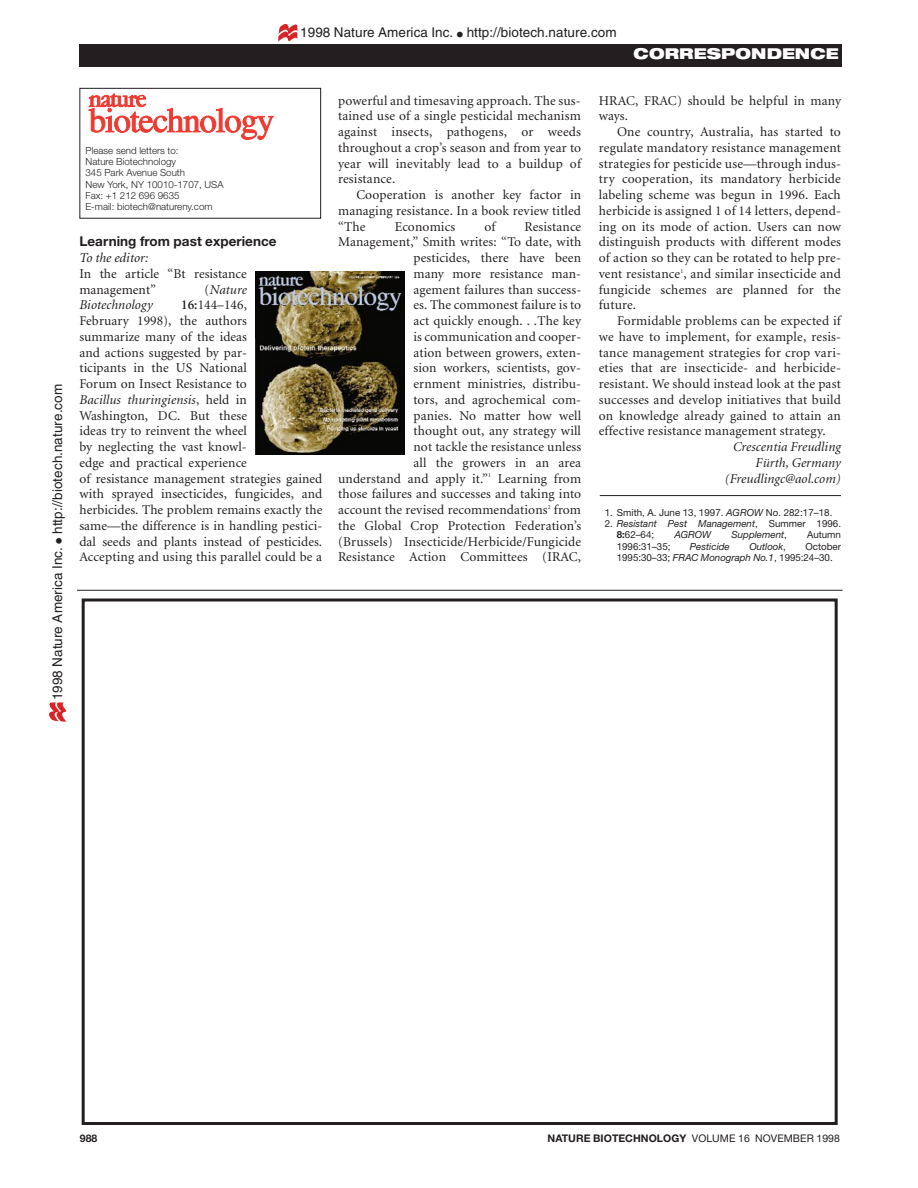
<style>
.page{position:relative;width:918px;height:1188px;background:#fff}
.page>*{position:absolute;margin:0;border:0;box-sizing:border-box;transform-origin:0 0}
.t1{font:900 expanded 15px "Helvetica Neue";letter-spacing:.01em;color:#fff}
.t2{font:13.5px/15.8px "Minion";letter-spacing:.01em;color:#231f20;text-align:justify}
.t3{font:13.5px "Helvetica";letter-spacing:.005em;color:#231f20}
.t4{font:italic 13.5px/15.8px "Minion";letter-spacing:.005em;color:#231f20;text-align:right}
.t5{font:700 13.5px "Helvetica Neue";letter-spacing:.005em;color:#231f20}
.t6{font:10.5px "Helvetica Neue";letter-spacing:.005em;color:#231f20}
.t7{font:700 10.5px "Helvetica Neue";color:#231f20}
.t8{font:300 9.75px/11.2px "Helvetica Neue";color:#231f20}
.t9{font:9.75px/11.2px "Helvetica Neue";color:#231f20}
.t10{font:italic 9.75px/11.2px "Helvetica Neue";color:#231f20}
.s1{font-size:18px}
.s2{font-style:normal}
.s3{font-weight:600}
.s4{font-style:italic}
.s5{font-weight:700;font-style:normal}
.s6{font-weight:700}
</style>
<div class="page">
<hr style="left:600px;top:495px;width:241px;height:1px;background:#231f20">
<div style="left:80px;top:44px;width:762px;height:22px;background:#231f20"></div>
<div style="left:80px;top:85px;width:241px;height:129px;background:linear-gradient(to right,#d9d9d9,#d9d9d9)"></div>
<div style="left:80px;top:88px;width:241px;height:130px;background:#fff"></div>
<svg style="left:89px;top:94px;width:184px;height:46px"></svg>
<div style="left:80px;top:88px;width:241px;height:131px;border:1px solid #231f20"></div>
<div style="left:82px;top:598px;width:756px;height:527px;border:3px solid #231f20"></div>
<img style="left:256px;top:272px;width:148px;height:183px">
<hr style="left:77px;top:590px;width:766px;height:1px;background:#231f20">
<img style="left:278px;top:24px;width:20px;height:17px">
<img style="left:49px;top:702px;width:17px;height:20px">
<p class="t3" style="left:52px;top:700px;width:318px;rotate:-90deg">1998 Nature America Inc. <span class="s1">•</span> http://biotech.nature.com</p>
<p class="t3" style="left:300px;top:28px;width:318px">1998 Nature America Inc. <span class="s1">•</span> http://biotech.nature.com</p>
<p class="t1" style="left:634px;top:48px;width:206px">CORRESPONDENCE</p>
<p class="t8" style="left:86px;top:146px;width:140px">Please send letters to:<br>Nature Biotechnology<br>345 Park Avenue South<br>New York, NY 10010-1707, USA<br>Fax: +1 212 696 9635<br>E-mail: biotech@natureny.com</p>
<p class="t5" style="left:79px;top:237px;width:199px">Learning from past experience</p>
<p class="t4" style="left:79px;top:251px;width:71px">To the editor:</p>
<p class="t2" style="left:79px;top:267px;width:169px">In the article “Bt resistance management”</p>
<p class="t4" style="left:205px;top:282px;width:44px"><span class="s2">(</span>Nature</p>
<p class="t4" style="left:79px;top:298px;width:75px">Biotechnology</p>
<p class="t2" style="left:79px;top:298px;width:244px;text-align:left;text-indent:102px"><span class="s3">16:</span>144–146,<br>February 1998), the authors<br>summarize many of the ideas<br>and actions suggested by par-<br>ticipants in the US National<br>Forum on Insect Resistance to<br><span class="s4">Bacillus thuringiensis</span>, held in<br>Washington, DC. But these<br>ideas try to reinvent the wheel<br>by neglecting the vast knowl-<br>edge and practical experience<br>of resistance management strategies gained with sprayed insecticides, fungicides, and herbicides. The problem remains exactly the same—the difference is in handling pestici&shy;dal seeds and plants instead of pesticides.<br>Accepting and using this parallel could be a</p>
<p class="t2" style="left:338px;top:93px;width:245px">powerful and timesaving approach. The sus&shy;tained use of a single pesticidal mechanism against insects, pathogens, or weeds throughout a crop’s season and from year to year will inevitably lead to a buildup of resistance.</p>
<p class="t2" style="left:338px;top:188px;width:245px;text-indent:18px">Cooperation is another key factor in managing resistance. In a book review titled “The</p>
<p class="t2" style="left:395px;top:219px;width:62px">Economics</p>
<p class="t2" style="left:484px;top:219px;width:13px">of</p>
<p class="t2" style="left:338px;top:219px;width:245px;text-align:right">Resistance<br>Management,” Smith writes: “To date, with pesticides, there have been<br>many more resistance man-<br>agement failures than success-<br>es. The commonest failure is to<br>act quickly enough. . .The key<br>is communication and cooper-<br>ation between growers, exten-<br>sion workers, scientists, gov-<br>ernment ministries, distribu-<br>tors, and agrochemical com-<br>panies. No matter how well<br>thought out, any strategy will<br>not tackle the resistance unless<br>all the growers in an area<br>understand and apply it.”<sup>1</sup> Learning from those failures and successes and taking into account the revised recommendations<sup>2</sup> from the Global Crop Protection Federation’s (Brussels) Insecticide/Herbicide/Fungicide<br>Resistance Action Committees (IRAC,</p>
<p class="t2" style="left:599px;top:93px;width:244px">HRAC, FRAC) should be helpful in many ways.</p>
<p class="t2" style="left:599px;top:125px;width:244px;text-indent:18px">One country, Australia, has started to regulate mandatory resistance management strategies for pesticide use—through indus&shy;try cooperation, its mandatory herbicide labeling scheme was begun in 1996. Each herbicide is assigned 1 of 14 letters, depend&shy;ing on its mode of action. Users can now distinguish products with different modes of action so they can be rotated to help pre&shy;vent resistance<sup>1</sup>, and similar insecticide and fungicide schemes are planned for the future.</p>
<p class="t2" style="left:599px;top:314px;width:244px;text-indent:18px">Formidable problems can be expected if we have to implement, for example, resis&shy;tance management strategies for crop vari&shy;eties that are insecticide- and herbicide&shy;resistant. We should instead look at the past successes and develop initiatives that build on knowledge already gained to attain an effective resistance management strategy.</p>
<p class="t4" style="left:725px;top:440px;width:118px">Crescentia Freudling<br>Fürth, Germany (Freudlingc@aol.com)</p>
<p class="t9" style="left:605px;top:508px;width:229px">1. Smith, A. June 13, 1997. <span class="s4">AGROW</span> No. 282:17–18.</p>
<p class="t10" style="left:617px;top:519px;width:226px;text-indent:-12px"><span class="s2">2.</span> Resistant Pest Management<span class="s2">, Summer 1996.<br></span><span class="s5">8:</span><span class="s2">62–64;</span></p>
<p class="t10" style="left:674px;top:530px;width:39px">AGROW</p>
<p class="t10" style="left:731px;top:530px;width:57px">Supplement<span class="s2">,</span></p>
<p class="t9" style="left:807px;top:530px;width:35px">Autumn</p>
<p class="t9" style="left:617px;top:542px;width:55px">1996:31–35;</p>
<p class="t10" style="left:690px;top:542px;width:41px">Pesticide</p>
<p class="t10" style="left:749px;top:542px;width:38px">Outlook<span class="s2">,</span></p>
<p class="t9" style="left:617px;top:542px;width:226px;text-indent:189px">October<br>1995:30–33; <span class="s4">FRAC Monograph No.1</span>, 1995:24–30.</p>
<p class="t7" style="left:80px;top:1134px;width:19px">988</p>
<p class="t6" style="left:548px;top:1134px;width:294px"><span class="s6">NATURE BIOTECHNOLOGY</span> VOLUME 16 NOVEMBER 1998</p>
</div>
